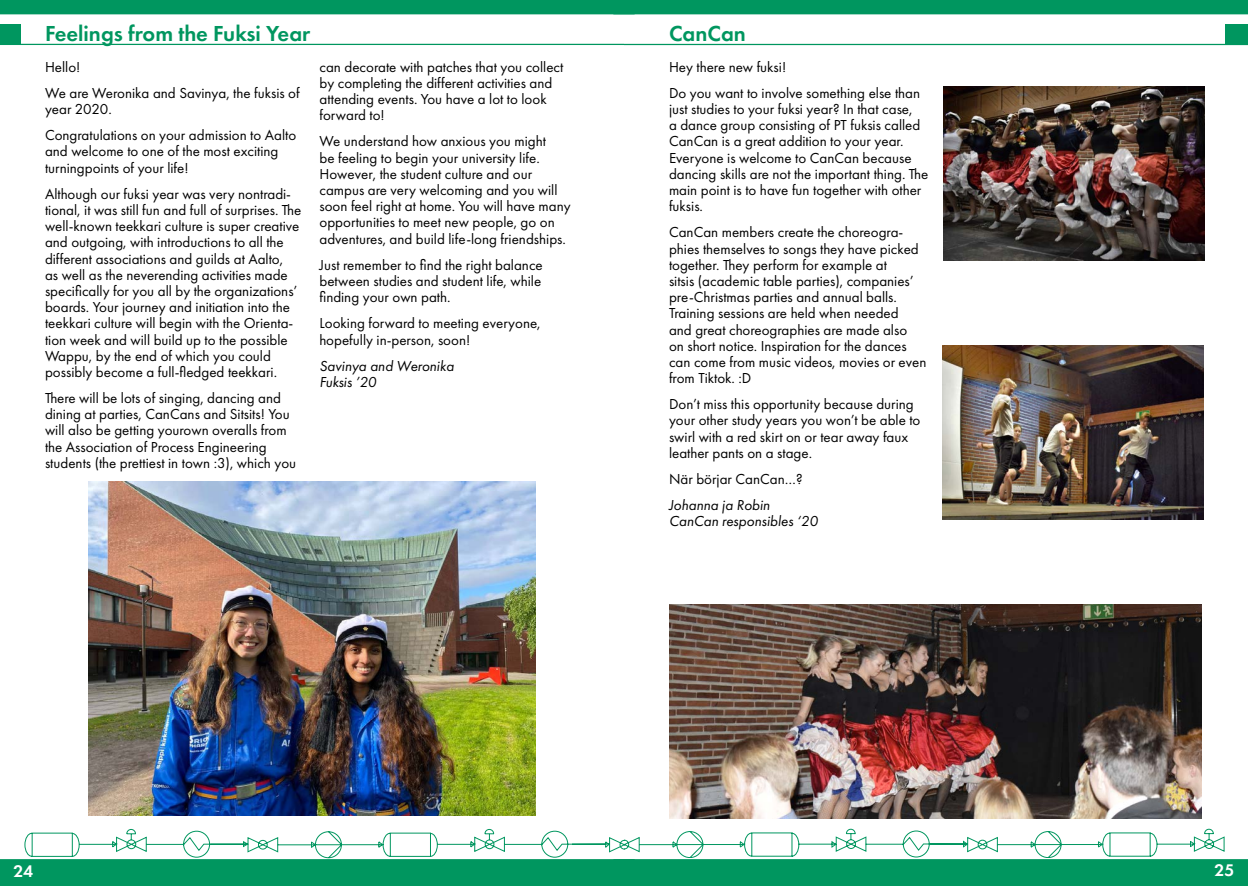
<style>
.page{position:relative;width:1248px;height:886px;background:#fff}
.page>*{position:absolute;margin:0;border:0;box-sizing:border-box;transform-origin:0 0}
.t1{font:600 22.5px "Futura PT";color:#00965f}
.t2{font:600 17.5px "Futura PT";color:#fff}
.t3{font:15px/16.1px "Futura PT";color:#000}
.t4{font:italic 15px/16.1px "Futura PT";color:#000}
</style>
<div class="page">
<div style="left:613px;top:859px;width:634px;height:27px;background:#00965f"></div>
<div style="left:613px;top:0;width:634px;height:14px;background:#00965f"></div>
<div style="left:1224px;top:24px;width:23px;height:21px;background:#00965f"></div>
<hr style="left:624px;top:44px;width:623px;height:1px;background:#00965f">
<div style="left:0;top:24px;width:21px;height:21px;background:#00965f"></div>
<div style="left:0;top:859px;width:634px;height:27px;background:#00965f"></div>
<div style="left:0;top:0;width:634px;height:14px;background:#00965f"></div>
<svg style="left:24px;top:828px;width:1200px;height:31px"></svg>
<hr style="left:0;top:44px;width:624px;height:1px;background:#00965f">
<img style="left:943px;top:87px;width:260px;height:173px">
<img style="left:942px;top:345px;width:261px;height:174px">
<img style="left:669px;top:604px;width:532px;height:215px">
<img style="left:89px;top:481px;width:446px;height:335px">
<h1 class="t1" style="left:45px;top:20px;width:267px">Feelings from the Fuksi Year</h1>
<p class="t3" style="left:45px;top:53px;width:256px;line-height:26.2px">Hello!<br>We are Weronika and Savinya, the fuksis of</p>
<p class="t3" style="left:45px;top:96px;width:253px;line-height:26.2px">year 2020.<br>Congratulations on your admission to Aalto</p>
<p class="t3" style="left:45px;top:143px;width:235px">and welcome to one of the most exciting turningpoints of your life!</p>
<p class="t3" style="left:45px;top:186px;width:258px">Although our fuksi year was very nontradi&shy;tional, it was still fun and full of surprises. The well-known teekkari culture is super creative and outgoing, with introductions to all the different associations and guilds at Aalto,<br>as well as the neverending activities made specifically for you all by the organizations’ boards. Your journey and initiation into the teekkari culture will begin with the Orienta&shy;tion week and will build up to the possible Wappu, by the end of which you could possibly become a full-fledged teekkari.</p>
<p class="t3" style="left:45px;top:390px;width:253px">There will be lots of singing, dancing and dining at parties, CanCans and Sitsits! You will also be getting yourown overalls from the Association of Process Engineering students (the prettiest in town :3), which you</p>
<p class="t3" style="left:319px;top:59px;width:245px">can decorate with patches that you collect by completing the different activities and attending events. You have a lot to look forward to!</p>
<p class="t3" style="left:319px;top:133px;width:253px">We understand how anxious you might<br>be feeling to begin your university life.<br>However, the student culture and our campus are very welcoming and you will soon feel right at home. You will have many opportunities to meet new people, go on adventures, and build life-long friendships.</p>
<p class="t3" style="left:319px;top:257px;width:225px;text-align:justify">Just remember to find the right balance between studies and student life, while finding your own path.</p>
<p class="t3" style="left:319px;top:315px;width:223px">Looking forward to meeting everyone, hopefully in-person, soon!</p>
<p class="t4" style="left:319px;top:357px;width:136px">Savinya and Weronika<br>Fuksis ’20</p>
<h1 class="t1" style="left:669px;top:20px;width:78px">CanCan</h1>
<p class="t3" style="left:669px;top:53px;width:253px;line-height:26.2px">Hey there new fuksi!<br>Do you want to involve something else than</p>
<p class="t3" style="left:669px;top:101px;width:261px">just studies to your fuksi year? In that case,<br>a dance group consisting of PT fuksis called CanCan is a great addition to your year.<br>Everyone is welcome to CanCan because dancing skills are not the important thing. The main point is to have fun together with other fuksis.</p>
<p class="t3" style="left:669px;top:224px;width:259px">CanCan members create the choreogra&shy;phies themselves to songs they have picked together. They perform for example at<br>sitsis (academic table parties), companies’ pre-Christmas parties and annual balls.<br>Training sessions are held when needed<br>and great choreographies are made also<br>on short notice. Inspiration for the dances can come from music videos, movies or even from Tiktok. :D</p>
<p class="t3" style="left:669px;top:396px;width:253px">Don’t miss this opportunity because during your other study years you won’t be able to swirl with a red skirt on or tear away faux leather pants on a stage.</p>
<p class="t3" style="left:669px;top:471px;width:135px">När börjar CanCan…?</p>
<p class="t4" style="left:669px;top:497px;width:150px">Johanna ja Robin<br>CanCan responsibles ‘20</p>
<p class="t2" style="left:14px;top:860px;width:21px">24</p>
<p class="t2" style="left:1214px;top:859px;width:21px">25</p>
</div>
